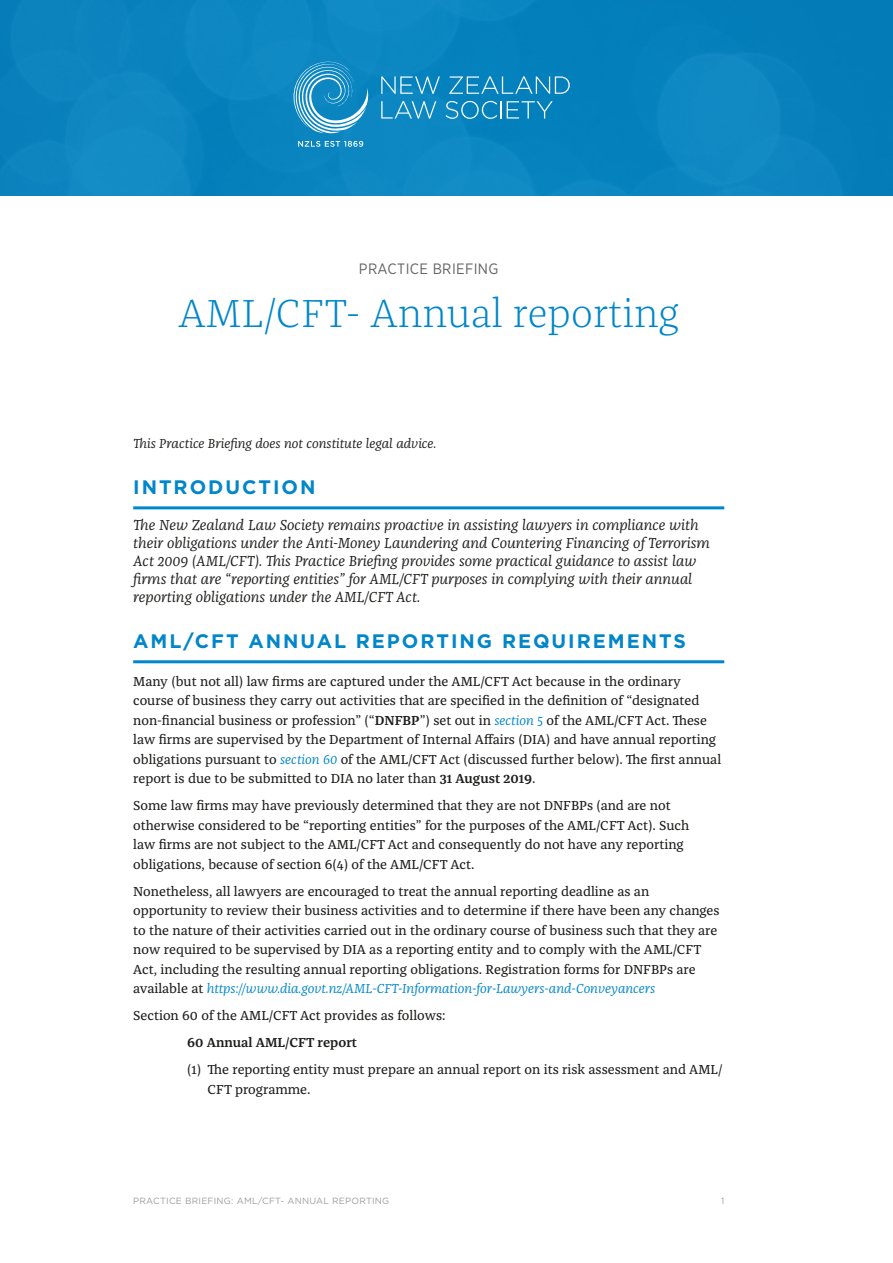
<style>
.page{position:relative;width:893px;height:1263px;background:#fff}
.page>*{position:absolute;margin:0;border:0;box-sizing:border-box;transform-origin:0 0}
.t1{font:300 40.5px "Franziska Pro";color:#0086c9}
.t2{font:700 19.5px "Gotham";letter-spacing:.1em;color:#0086c9}
.Introduction_Paragra{font:italic 15px/18px "Franziska Pro";color:#1d1d1b}
.Practice_Briefing{font:15px "Gotham Narrow";letter-spacing:.025em;color:#646363}
.Body{font:13.5px/19.5px "Franziska Pro";color:#1d1d1b}
.Body-2{font:italic 13.5px "Franziska Pro";color:#1d1d1b}
.Body-3{font:600 13.5px "Franziska Pro";color:#1d1d1b}
.t3{font:9px "Gotham";letter-spacing:.025em;color:#9d9d9c}
.s1{font-weight:600}
.s2{font-style:italic;color:#0086c9}
</style>
<div class="page">
<div style="left:0;top:0;width:893px;height:196px;background:#0a83be"></div>
<svg style="left:381px;top:101px;width:55px;height:18px"></svg>
<svg style="left:445px;top:100px;width:108px;height:19px"></svg>
<svg style="left:381px;top:76px;width:59px;height:18px"></svg>
<svg style="left:449px;top:76px;width:121px;height:18px"></svg>
<svg style="left:298px;top:140px;width:65px;height:7px"></svg>
<svg style="left:293px;top:61px;width:76px;height:73px"></svg>
<hr style="left:133px;top:506px;width:591px;height:3px;background:#0086c9">
<hr style="left:133px;top:660px;width:591px;height:3px;background:#0086c9">
<p class="Practice_Briefing" style="left:359px;top:260px;width:141px">PRACTICE BRIEFING</p>
<p class="t1" style="left:178px;top:288px;width:503px">AML/CFT- Annual reporting</p>
<p class="Body-2" style="left:133px;top:435px;width:305px">This Practice Briefing does not constitute legal advice.</p>
<p class="t2" style="left:133px;top:474px;width:184px">INTRODUCTION</p>
<p class="Introduction_Paragra" style="left:133px;top:516px;width:578px">The New Zealand Law Society remains proactive in assisting lawyers in compliance with their obligations under the Anti-Money Laundering and Countering Financing of Terrorism Act 2009 (AML/CFT). This Practice Briefing provides some practical guidance to assist law firms that are “reporting entities” for AML/CFT purposes in complying with their annual reporting obligations under the AML/CFT Act.</p>
<p class="t2" style="left:133px;top:628px;width:554px">AML/CFT ANNUAL REPORTING REQUIREMENTS</p>
<p class="Body" style="left:133px;top:671px;width:589px">Many (but not all) law firms are captured under the AML/CFT Act because in the ordinary course of business they carry out activities that are specified in the definition of “designated non-financial business or profession” (“<span class="s1">DNFBP</span>”) set out in <span class="s2">section 5</span> of the AML/CFT Act. These law firms are supervised by the Department of Internal Affairs (DIA) and have annual reporting obligations pursuant to <span class="s2">section 60</span> of the AML/CFT Act (discussed further below). The first annual report is due to be submitted to DIA no later than <span class="s1">31 August 2019</span>.</p>
<p class="Body" style="left:133px;top:796px;width:558px">Some law firms may have previously determined that they are not DNFBPs (and are not otherwise considered to be “reporting entities” for the purposes of the AML/CFT Act). Such law firms are not subject to the AML/CFT Act and consequently do not have any reporting obligations, because of section 6(4) of the AML/CFT Act.</p>
<p class="Body" style="left:133px;top:881px;width:588px">Nonetheless, all lawyers are encouraged to treat the annual reporting deadline as an opportunity to review their business activities and to determine if there have been any changes to the nature of their activities carried out in the ordinary course of business such that they are now required to be supervised by DIA as a reporting entity and to comply with the AML/CFT Act, including the resulting annual reporting obligations. Registration forms for DNFBPs are available at <span class="s2">https://www.dia.govt.nz/AML-CFT-Information-for-Lawyers-and-Conveyancers</span></p>
<p class="Body" style="left:133px;top:1006px;width:314px">Section 60 of the AML/CFT Act provides as follows:</p>
<p class="Body-3" style="left:187px;top:1034px;width:171px">60 Annual AML/CFT report</p>
<p class="Body" style="left:208px;top:1060px;width:516px;text-indent:-20px">(1) The reporting entity must prepare an annual report on its risk assessment and AML/<br>CFT programme.</p>
<p class="t3" style="left:133px;top:1195px;width:257px">PRACTICE BRIEFING: AML/CFT- ANNUAL REPORTING</p>
<p class="t3" style="left:721px;top:1195px;width:5px">1</p>
</div>
